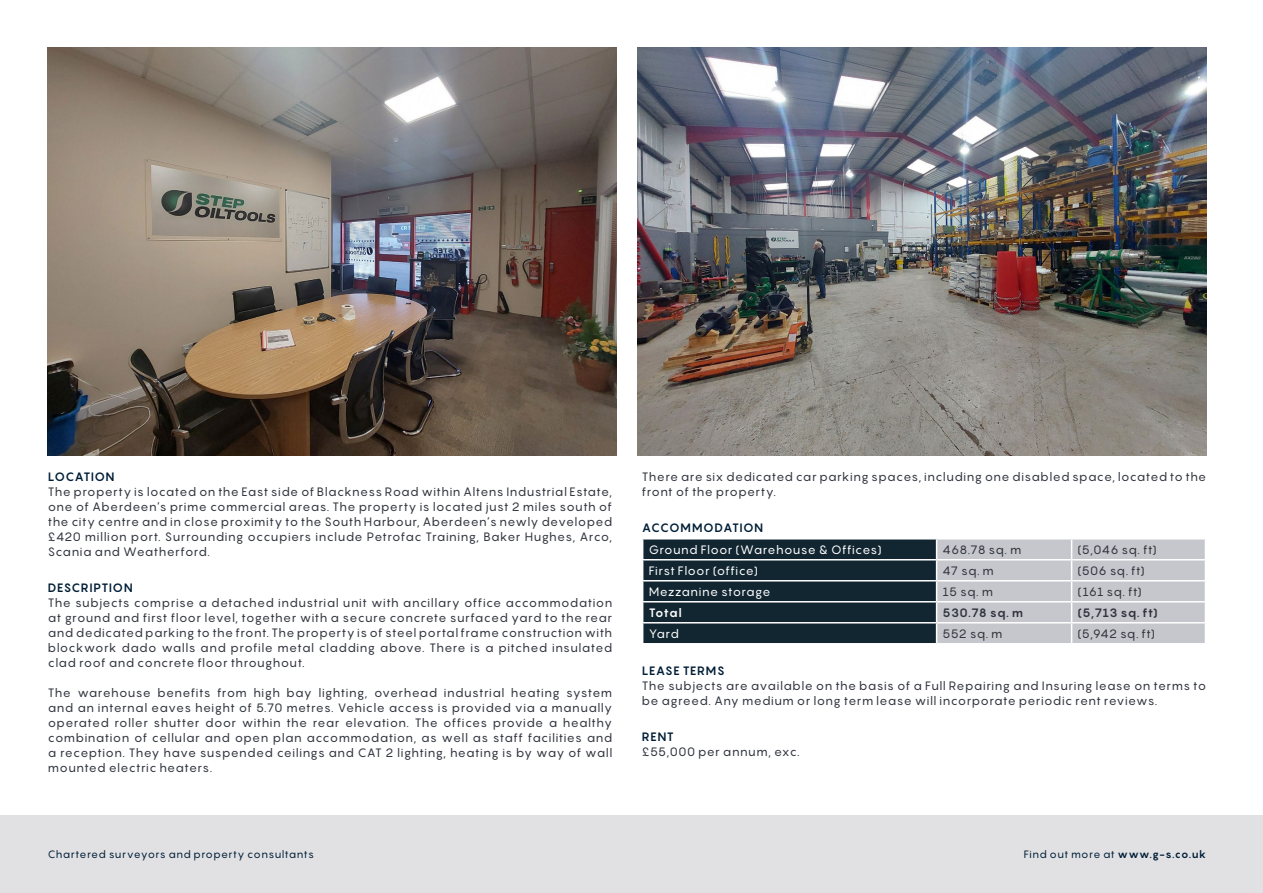
<style>
.page{position:relative;width:1263px;height:893px;background:#fff}
.page>*{position:absolute;margin:0;border:0;box-sizing:border-box;transform-origin:0 0}
._5_text{font:12px/15px "Pangram";letter-spacing:.035em;color:#30343e;text-align:justify}
._5_text-2{font:12px "Pangram";letter-spacing:.035em;color:#fff}
._6_heads{font:700 12px "Pangram";letter-spacing:.04em;color:#001e37}
._5_text-3{font:700 12px "Pangram";letter-spacing:.02em;color:#30343e}
._5_text-4{font:700 12px "Pangram";letter-spacing:.02em;color:#fff}
.t1{font:10.5px "Pangram";letter-spacing:.04em;color:#001e37}
.s1{font-weight:700}
</style>
<div class="page">
<svg style="left:642px;top:539px;width:563px;height:104px;background:#727c84"></svg>
<img style="left:48px;top:48px;width:568px;height:407px">
<img style="left:638px;top:48px;width:568px;height:407px">
<div style="left:0;top:815px;width:1263px;height:78px;background:#e1e1e3"></div>
<p class="_6_heads" style="left:48px;top:469px;width:68px">LOCATION</p>
<p class="_5_text" style="left:48px;top:484px;width:566px">The property is located on the East side of Blackness Road within Altens Industrial Estate, one of Aberdeen’s prime commercial areas. The property is located just 2 miles south of the city centre and in close proximity to the South Harbour, Aberdeen’s newly developed £420 million port. Surrounding occupiers include Petrofac Training, Baker Hughes, Arco, Scania and Weatherford.</p>
<p class="_6_heads" style="left:48px;top:580px;width:86px">DESCRIPTION</p>
<p class="_5_text" style="left:48px;top:595px;width:566px">The subjects comprise a detached industrial unit with ancillary office accommodation at ground and first floor level, together with a secure concrete surfaced yard to the rear and dedicated parking to the front. The property is of steel portal frame construction with blockwork dado walls and profile metal cladding above. There is a pitched insulated clad roof and concrete floor throughout.</p>
<p class="_5_text" style="left:48px;top:685px;width:566px">The warehouse benefits from high bay lighting, overhead industrial heating system and an internal eaves height of 5.70 metres. Vehicle access is provided via a manually operated roller shutter door within the rear elevation. The offices provide a healthy combination of cellular and open plan accommodation, as well as staff facilities and a reception. They have suspended ceilings and CAT 2 lighting, heating is by way of wall mounted electric heaters.</p>
<p class="_5_text" style="left:642px;top:469px;width:566px">There are six dedicated car parking spaces, including one disabled space, located to the front of the property.</p>
<p class="_6_heads" style="left:642px;top:520px;width:123px">ACCOMMODATION</p>
<p class="_5_text-2" style="left:649px;top:542px;width:235px">Ground Floor (Warehouse &amp; Offices)</p>
<p class="_5_text" style="left:942px;top:542px;width:80px">468.78 sq. m</p>
<p class="_5_text" style="left:1077px;top:542px;width:81px">(5,046 sq. ft)</p>
<p class="_5_text-2" style="left:649px;top:563px;width:111px">First Floor (office)</p>
<p class="_5_text" style="left:942px;top:563px;width:53px">47 sq. m</p>
<p class="_5_text" style="left:1077px;top:563px;width:69px">(506 sq. ft)</p>
<p class="_5_text-2" style="left:649px;top:584px;width:123px">Mezzanine storage</p>
<p class="_5_text" style="left:942px;top:584px;width:52px">15 sq. m</p>
<p class="_5_text" style="left:1077px;top:584px;width:66px">(161 sq. ft)</p>
<p class="_5_text-4" style="left:649px;top:605px;width:35px">Total</p>
<p class="_5_text-3" style="left:942px;top:605px;width:82px">530.78 sq. m</p>
<p class="_5_text-3" style="left:1077px;top:605px;width:82px">(5,713 sq. ft)</p>
<p class="_5_text-2" style="left:649px;top:626px;width:32px">Yard</p>
<p class="_5_text" style="left:942px;top:626px;width:61px">552 sq. m</p>
<p class="_5_text" style="left:1077px;top:626px;width:79px">(5,942 sq. ft)</p>
<p class="_6_heads" style="left:642px;top:662px;width:84px">LEASE TERMS</p>
<p class="_5_text" style="left:642px;top:677px;width:566px">The subjects are available on the basis of a Full Repairing and Insuring lease on terms to be agreed. Any medium or long term lease will incorporate periodic rent reviews.</p>
<p class="_6_heads" style="left:642px;top:728px;width:33px">RENT</p>
<p class="_5_text" style="left:642px;top:743px;width:159px">£55,000 per annum, exc.</p>
<p class="t1" style="left:48px;top:848px;width:268px">Chartered surveyors and property consultants</p>
<p class="t1" style="left:1024px;top:848px;width:184px">Find out more at <span class="s1">www.g-s.co.uk</span></p>
</div>
